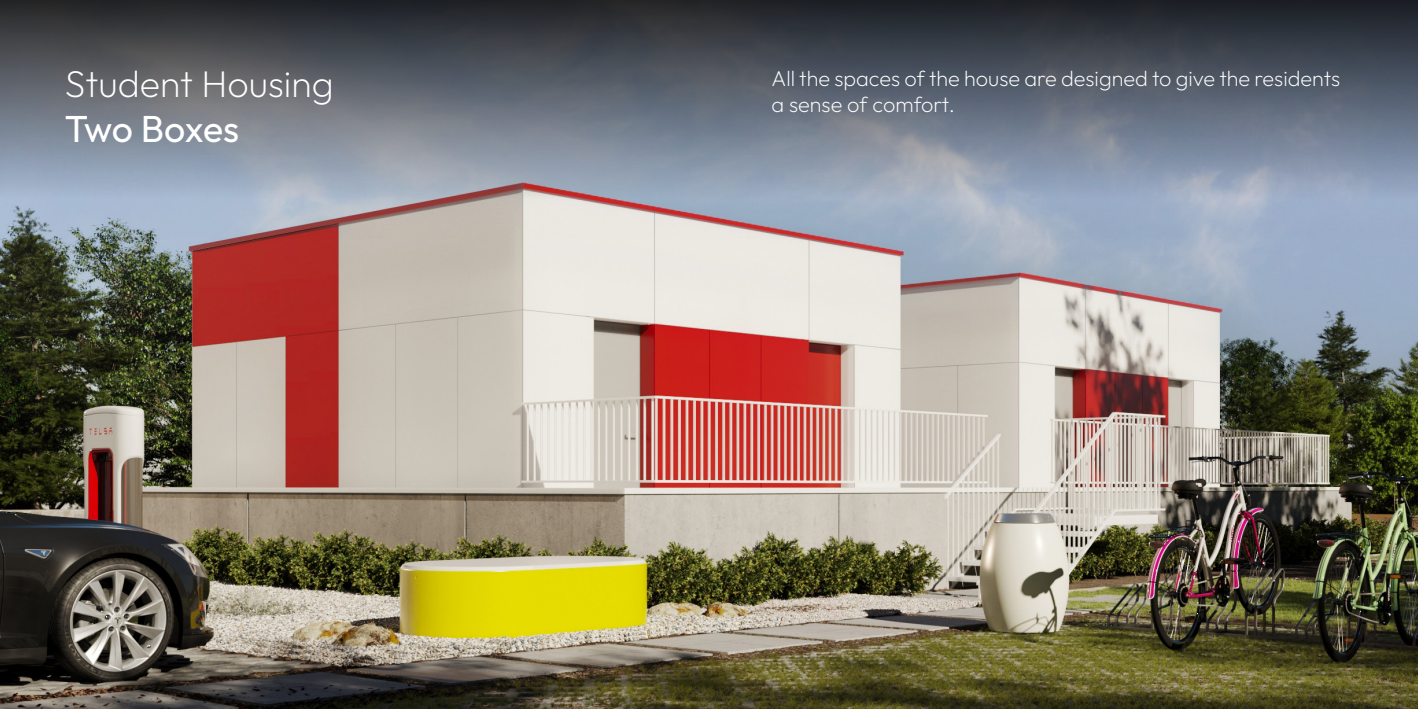
<style>
.page{position:relative;width:1418px;height:709px;background:#fff}
.page>*{position:absolute;margin:0;border:0;box-sizing:border-box;transform-origin:0 0}
.t1{font:200 37.5px "Outfit";color:#fff}
.t2{font:37.5px "Outfit";letter-spacing:-.015em;color:#fff}
.t3{font:200 21.75px/26px "Outfit";color:#fff}
</style>
<div class="page">
<img style="left:0;top:238px;width:1417px;height:471px">
<svg style="left:0;top:0;width:1417px;height:238px;background:#6f7682"></svg>
<h1 class="t1" style="left:65px;top:62px;width:270px">Student Housing</h1>
<h1 class="t2" style="left:65px;top:107px;width:176px">Two Boxes</h1>
<p class="t3" style="left:771px;top:65px;width:570px">All the spaces of the house are designed to give the residents a sense of comfort.</p>
</div>
